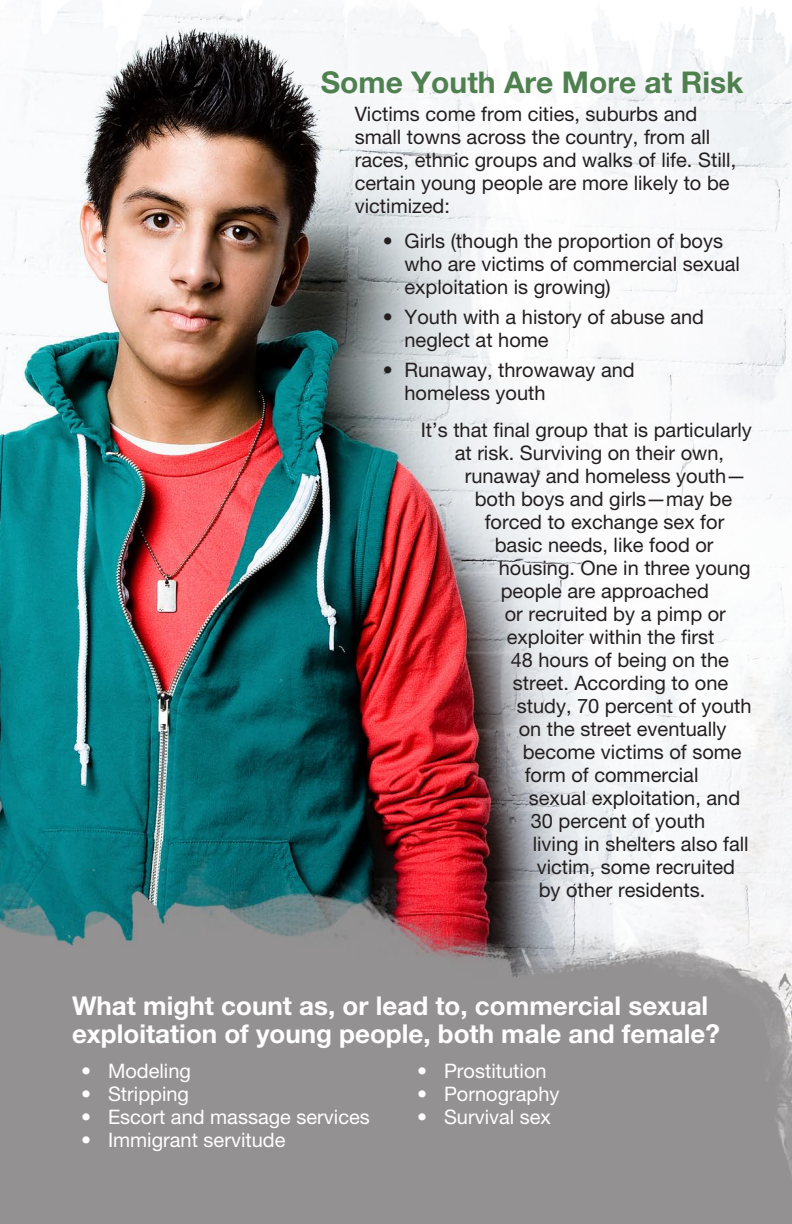
<style>
.page{position:relative;width:792px;height:1224px;background:#fff}
.page>*{position:absolute;margin:0;border:0;box-sizing:border-box;transform-origin:0 0}
.Headline{font:700 30px "Helvetica Neue LT Pro";color:#4f804f}
.t1{font:700 26px/28px "Helvetica Neue LT Pro";color:#fff}
.List_Paragraph{font:20px/23px "Helvetica Neue LT Pro";color:#231f20}
.Short_list{font:20px "Helvetica Neue LT Pro";color:#fff}
</style>
<div class="page">
<img style="left:0;top:7px;width:792px;height:1217px">
<p class="Headline" style="left:321px;top:64px;width:424px">Some Youth Are More at Risk</p>
<p class="List_Paragraph" style="left:355px;top:102px;width:383px">Victims come from cities, suburbs and small towns across the country, from all races, ethnic groups and walks of life. Still, certain young people are more likely to be victimized:</p>
<p class="List_Paragraph" style="left:404px;top:229px;width:337px;text-indent:-22px">• Girls (though the proportion of boys who are victims of commercial sexual exploitation is growing)</p>
<p class="List_Paragraph" style="left:404px;top:305px;width:301px;text-indent:-22px">• Youth with a history of abuse and neglect at home</p>
<p class="List_Paragraph" style="left:404px;top:358px;width:232px;text-indent:-22px">• Runaway, throwaway and homeless youth</p>
<p class="List_Paragraph" style="left:421px;top:418px;width:333px">It’s that final group that is particularly</p>
<p class="List_Paragraph" style="left:455px;top:441px;width:271px">at risk. Surviving on their own,</p>
<p class="List_Paragraph" style="left:465px;top:464px;width:283px">runaway and homeless youth—</p>
<p class="List_Paragraph" style="left:475px;top:487px;width:259px">both boys and girls—may be</p>
<p class="List_Paragraph" style="left:485px;top:510px;width:241px">forced to exchange sex for</p>
<p class="List_Paragraph" style="left:495px;top:533px;width:220px">basic needs, like food or</p>
<p class="List_Paragraph" style="left:499px;top:556px;width:253px">housing. One in three young</p>
<p class="List_Paragraph" style="left:501px;top:579px;width:210px">people are approached</p>
<p class="List_Paragraph" style="left:505px;top:602px;width:223px">or recruited by a pimp or</p>
<p class="List_Paragraph" style="left:507px;top:625px;width:209px">exploiter within the first</p>
<p class="List_Paragraph" style="left:511px;top:648px;width:220px">48 hours of being on the</p>
<p class="List_Paragraph" style="left:513px;top:671px;width:217px">street. According to one</p>
<p class="List_Paragraph" style="left:517px;top:694px;width:236px">study, 70 percent of youth</p>
<p class="List_Paragraph" style="left:519px;top:717px;width:209px">on the street eventually</p>
<p class="List_Paragraph" style="left:523px;top:740px;width:220px">become victims of some</p>
<p class="List_Paragraph" style="left:525px;top:763px;width:175px">form of commercial</p>
<p class="List_Paragraph" style="left:529px;top:786px;width:213px">sexual exploitation, and</p>
<p class="List_Paragraph" style="left:531px;top:809px;width:176px">30 percent of youth</p>
<p class="List_Paragraph" style="left:533px;top:832px;width:217px">living in shelters also fall</p>
<p class="List_Paragraph" style="left:537px;top:855px;width:200px">victim, some recruited</p>
<p class="List_Paragraph" style="left:539px;top:878px;width:168px">by other residents.</p>
<h3 class="t1" style="left:72px;top:991px;width:649px">What might count as, or lead to, commercial sexual exploitation of young people, both male and female?</h3>
<p class="Short_list" style="left:81px;top:1059px;width:111px">• Modeling</p>
<p class="Short_list" style="left:81px;top:1082px;width:110px">• Stripping</p>
<p class="Short_list" style="left:81px;top:1105px;width:290px">• Escort and massage services</p>
<p class="Short_list" style="left:81px;top:1128px;width:206px">• Immigrant servitude</p>
<p class="Short_list" style="left:417px;top:1059px;width:131px">• Prostitution</p>
<p class="Short_list" style="left:417px;top:1082px;width:144px">• Pornography</p>
<p class="Short_list" style="left:417px;top:1105px;width:136px">• Survival sex</p>
</div>
